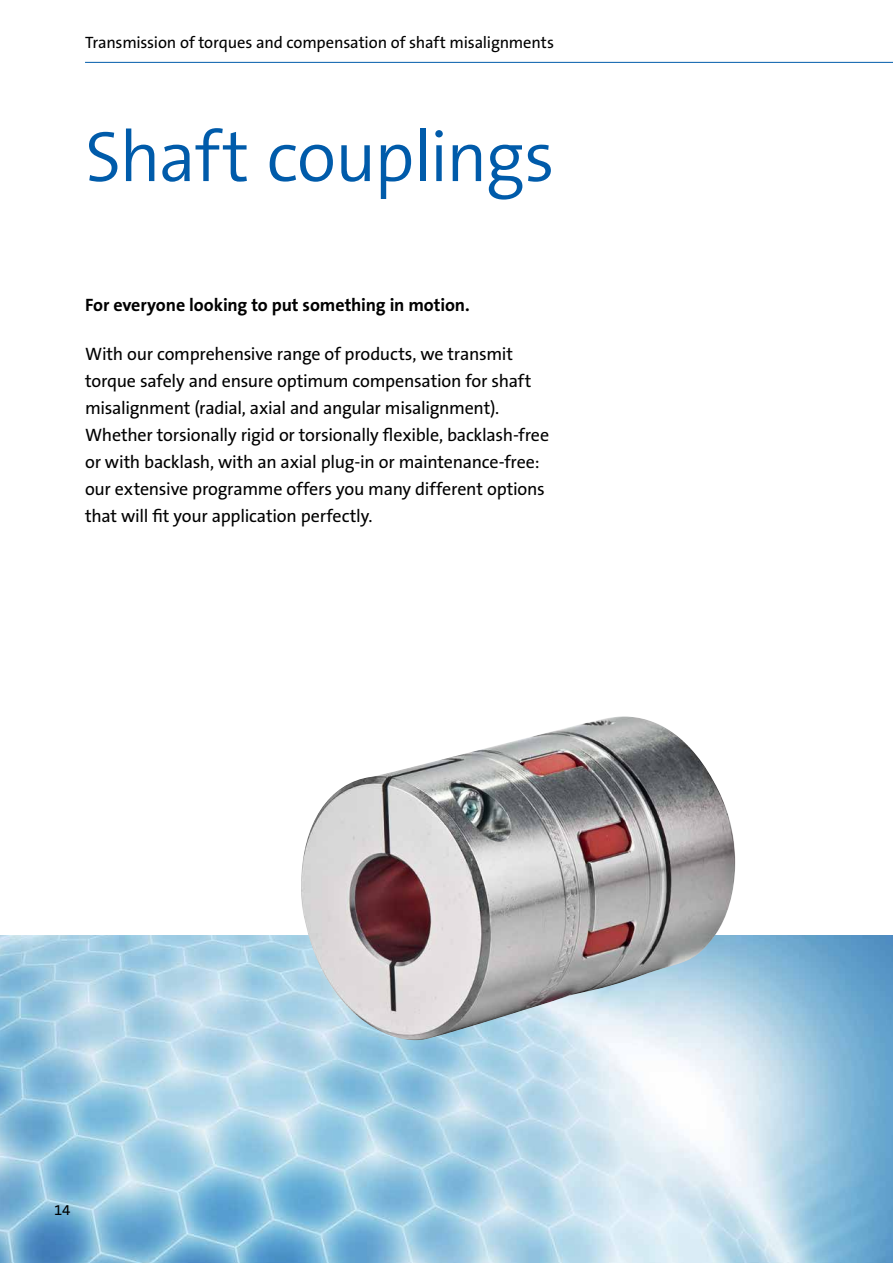
<style>
.page{position:relative;width:893px;height:1263px;background:#fff}
.page>*{position:absolute;margin:0;border:0;box-sizing:border-box;transform-origin:0 0}
.t1{font:300 72px "The Sans B4";letter-spacing:-.02em;color:#005baa}
.t2{font:18px/27px "The Sans B5 Plain";letter-spacing:-.015em;color:#000}
.t3{font:700 18px "The Sans B7";letter-spacing:-.005em;color:#000}
.t4{font:16.5px "The Sans B5 Plain";letter-spacing:-.01em;color:#000}
.t5{font:15px "The Sans B5 Plain";color:#000}
</style>
<div class="page">
<img style="left:0;top:935px;width:893px;height:328px">
<img style="left:301px;top:716px;width:434px;height:324px">
<hr style="left:85px;top:62px;width:808px;height:1px;background:#005baa">
<p class="t4" style="left:85px;top:34px;width:470px">Transmission of torques and compensation of shaft misalignments</p>
<h1 class="t1" style="left:85px;top:120px;width:471px">Shaft couplings</h1>
<p class="t3" style="left:85px;top:296px;width:386px">For everyone looking to put something in motion.</p>
<p class="t2" style="left:85px;top:341px;width:466px">With our comprehensive range of products, we transmit torque safely and ensure optimum compensation for shaft misalignment (radial, axial and angular misalignment).<br>Whether torsionally rigid or torsionally flexible, backlash-free or with backlash, with an axial plug-in or maintenance-free: our extensive programme offers you many different options that will fit your application perfectly.</p>
<p class="t5" style="left:54px;top:1202px;width:18px">14</p>
</div>
